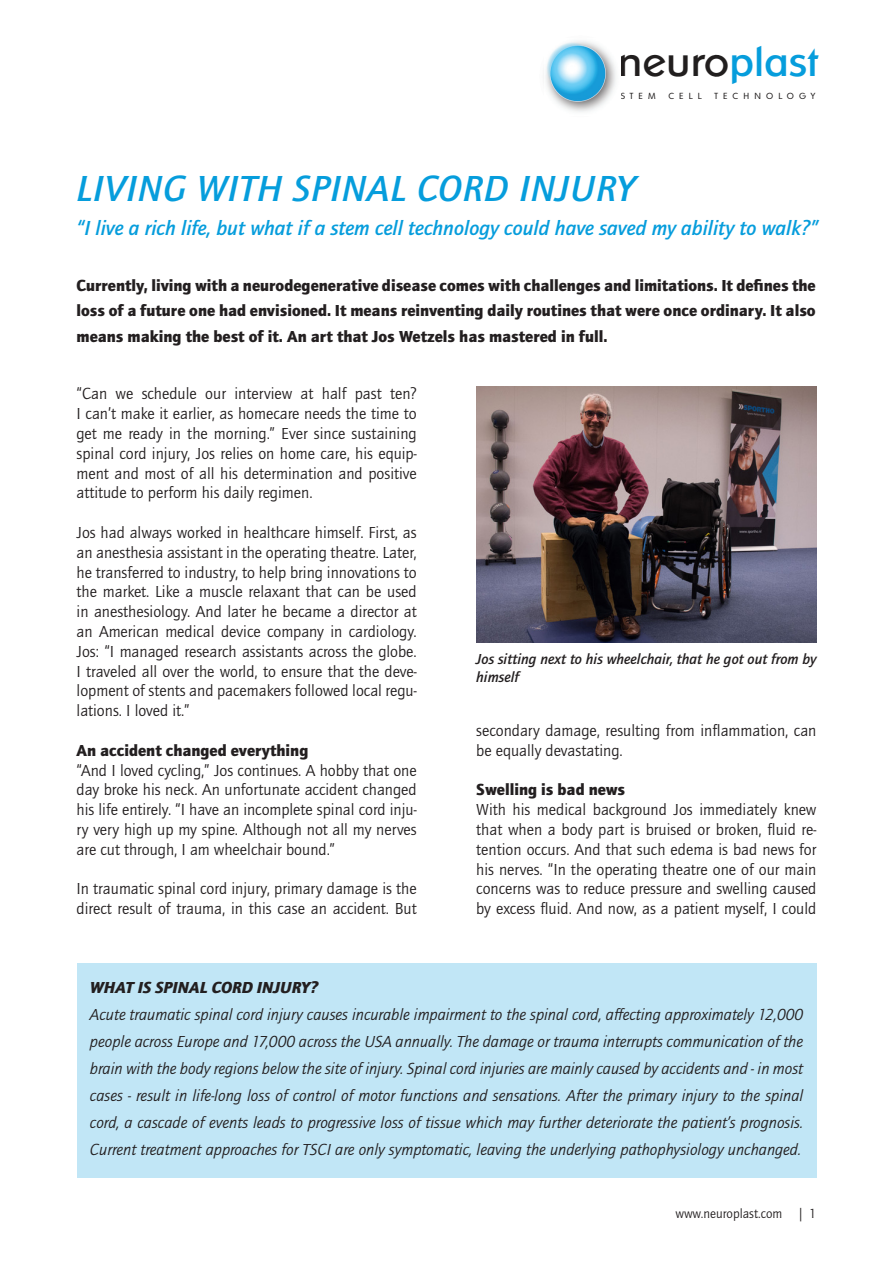
<style>
.page{position:relative;width:893px;height:1263px;background:#fff}
.page>*{position:absolute;margin:0;border:0;box-sizing:border-box;transform-origin:0 0}
.t1{font:40.95px "Ornito";color:#211e1e}
.t2{font:italic 500 37.5px "Quay Sans ITC Pro";letter-spacing:.02em;color:#069ddc}
.t3{font:italic 500 21px "Quay Sans ITC Pro";color:#069ddc}
.t4{font:16.5px/19.8px "Quay Sans ITC Pro";color:#231f20;text-align:justify}
.t5{font:italic 16.5px/27px "Quay Sans ITC Pro";color:#231f20;text-align:justify}
.t6{font:900 16.5px/25.5px "Quay Sans ITC Pro";color:#231f20;text-align:justify}
.t7{font:italic 900 16.5px "Quay Sans ITC Pro";color:#231f20}
.t8{font:italic 500 15px/18px "Quay Sans ITC Pro";color:#231f20}
.t9{font:13.5px "Quay Sans ITC Pro";color:#231f20}
.t10{font:300 8.55px "Ornito";letter-spacing:.6em;color:#211e1e}
.s1{color:#069ddc}
</style>
<div class="page">
<img style="left:546px;top:41px;width:70px;height:71px">
<img style="left:476px;top:387px;width:340px;height:255px">
<div style="left:77px;top:963px;width:739px;height:215px;background:#c1e6f6"></div>
<p class="t1" style="left:618px;top:38px;width:202px">neuro<span class="s1">plast</span></p>
<p class="t10" style="left:621px;top:91px;width:36px">STEM</p>
<p class="t10" style="left:668px;top:91px;width:35px">CELL</p>
<p class="t10" style="left:714px;top:91px;width:102px">TECHNOLOGY</p>
<p class="t2" style="left:77px;top:165px;width:560px">LIVING WITH SPINAL CORD INJURY</p>
<p class="t3" style="left:77px;top:216px;width:743px">“I live a rich life, but what if a stem cell technology could have saved my ability to walk?”</p>
<p class="t6" style="left:77px;top:272px;width:741px">Currently, living with a neurodegenerative disease comes with challenges and limitations. It defines the loss of a future one had envisioned. It means reinventing daily routines that were once ordinary. It also means making the best of it. An art that Jos Wetzels has mastered in full.</p>
<p class="t4" style="left:77px;top:384px;width:342px">“Can we schedule our interview at half past ten?</p>
<p class="t4" style="left:77px;top:404px;width:342px">I can’t make it earlier, as homecare needs the time to get me ready in the morning.” Ever since sustaining spinal cord injury, Jos relies on home care, his equip&shy;ment and most of all his determination and positive attitude to perform his daily regimen.</p>
<p class="t4" style="left:77px;top:522px;width:342px">Jos had always worked in healthcare himself. First, as an anesthesia assistant in the operating theatre. Later, he transferred to industry, to help bring innovations to the market. Like a muscle relaxant that can be used in anesthesiology. And later he became a director at an American medical device company in cardiology.<br>Jos: “I managed research assistants across the globe.</p>
<p class="t4" style="left:77px;top:661px;width:342px">I traveled all over the world, to ensure that the deve&shy;lopment of stents and pacemakers followed local regu&shy;lations. I loved it.”</p>
<p class="t6" style="left:77px;top:737px;width:233px">An accident changed everything</p>
<p class="t4" style="left:77px;top:760px;width:342px">“And I loved cycling,” Jos continues. A hobby that one day broke his neck. An unfortunate accident changed his life entirely. “I have an incomplete spinal cord inju&shy;ry very high up my spine. Although not all my nerves are cut through, I am wheelchair bound.”</p>
<p class="t4" style="left:77px;top:879px;width:342px">In traumatic spinal cord injury, primary damage is the direct result of trauma, in this case an accident. But</p>
<p class="t8" style="left:476px;top:650px;width:342px">Jos sitting next to his wheelchair, that he got out from by himself</p>
<p class="t4" style="left:476px;top:720px;width:342px">secondary damage, resulting from inflammation, can be equally devastating.</p>
<p class="t6" style="left:476px;top:776px;width:150px">Swelling is bad news</p>
<p class="t4" style="left:476px;top:800px;width:342px">With his medical background Jos immediately knew that when a body part is bruised or broken, fluid re&shy;tention occurs. And that such edema is bad news for his nerves. “In the operating theatre one of our main concerns was to reduce pressure and swelling caused by excess fluid. And now, as a patient myself, I could</p>
<p class="t7" style="left:90px;top:976px;width:230px">WHAT IS SPINAL CORD INJURY?</p>
<p class="t5" style="left:90px;top:1001px;width:715px">Acute traumatic spinal cord injury causes incurable impairment to the spinal cord, affecting approximately 12,000 people across Europe and 17,000 across the USA annually. The damage or trauma interrupts communication of the brain with the body regions below the site of injury. Spinal cord injuries are mainly caused by accidents and - in most cases - result in life-long loss of control of motor functions and sensations. After the primary injury to the spinal cord, a cascade of events leads to progressive loss of tissue which may further deteriorate the patient’s prognosis.<br>Current treatment approaches for TSCI are only symptomatic, leaving the underlying pathophysiology unchanged.</p>
<p class="t9" style="left:675px;top:1205px;width:142px">www.neuroplast.com | 1</p>
</div>
